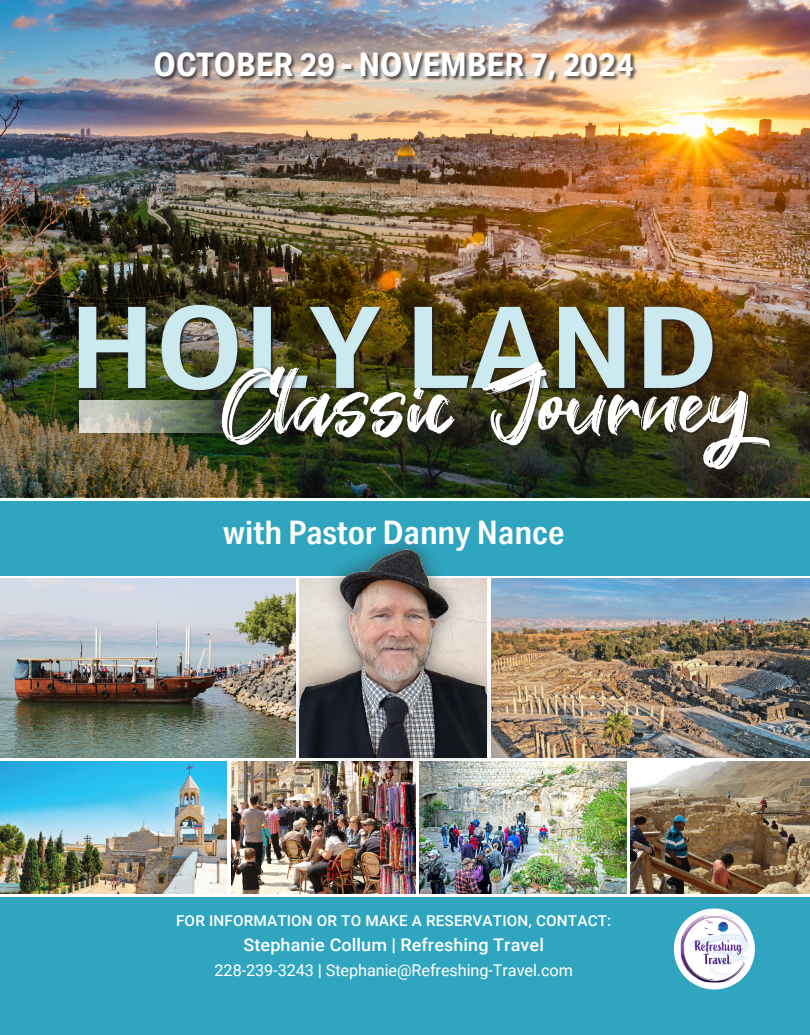
<style>
.page{position:relative;width:810px;height:1035px;background:#fff}
.page>*{position:absolute;margin:0;border:0;box-sizing:border-box;transform-origin:0 0}
.t1{font:600 113.5px "Aktiv Grotesk Cd";color:#cbe9ef;scale:1.25 1}
.t2{font:italic 102.5px "Great Sejagad";color:#fff}
.t3{font:700 32.5px "Aktiv Grotesk Cd";color:#fff;scale:1.1 1}
.t4{font:600 32.5px "Aktiv Grotesk Cd";color:#fff;scale:1.1 1}
.t5{font:500 17.5px "Roboto";letter-spacing:.005em;color:#fff}
.t6{font:16.25px "Roboto";letter-spacing:-.005em;color:#fff}
.t7{font:500 15px "Roboto";letter-spacing:.01em;color:#fff}
.s1{font-weight:900}
</style>
<div class="page">
<div style="left:0;top:501px;width:810px;height:75px;background:#30a5bf"></div>
<img style="left:0;top:0;width:810px;height:263px">
<div style="left:0;top:897px;width:810px;height:138px;background:#30a5bf"></div>
<img style="left:0;top:263px;width:810px;height:234px">
<svg style="left:79px;top:400px;width:141px;height:33px;background:#969d8d"></svg>
<div style="left:80px;top:306px;width:635px;height:87px;background:#231f20;opacity:.75"></div>
<div style="left:220px;top:360px;width:555px;height:114px;background:#231f20;opacity:.75"></div>
<img style="left:631px;top:761px;width:179px;height:132px">
<img style="left:420px;top:761px;width:207px;height:132px">
<img style="left:0;top:761px;width:227px;height:132px">
<img style="left:231px;top:761px;width:185px;height:132px">
<div style="left:155px;top:52px;width:483px;height:33px;background:#231f20;opacity:.75"></div>
<img style="left:0;top:579px;width:288px;height:178px">
<img style="left:498px;top:579px;width:312px;height:178px">
<div style="left:288px;top:533px;width:210px;height:234px;background:#231f20;opacity:.6"></div>
<img style="left:300px;top:548px;width:187px;height:209px">
<svg style="left:674px;top:908px;width:81px;height:82px"></svg>
<img style="left:681px;top:915px;width:70px;height:67px">
<h3 class="t3" style="left:154px;top:45px;width:438px">OCTOBER 29 - NOVEMBER 7, 2024</h3>
<h1 class="t1" style="left:69px;top:282px;width:521px">HOLY LAND</h1>
<h2 class="t2" style="left:226px;top:347px;width:535px">Classic Journey</h2>
<h3 class="t4" style="left:223px;top:513px;width:311px">with Pastor Danny Nance</h3>
<p class="t7" style="left:176px;top:910px;width:437px">FOR INFORMATION OR TO MAKE A RESERVATION, CONTACT:</p>
<p class="t5" style="left:244px;top:933px;width:302px">Stephanie Collum <span class="s1">|</span> Refreshing Travel</p>
<p class="t6" style="left:215px;top:959px;width:360px">228-239-3243 <span class="s1">|</span> Stephanie@Refreshing-Travel.com</p>
</div>
